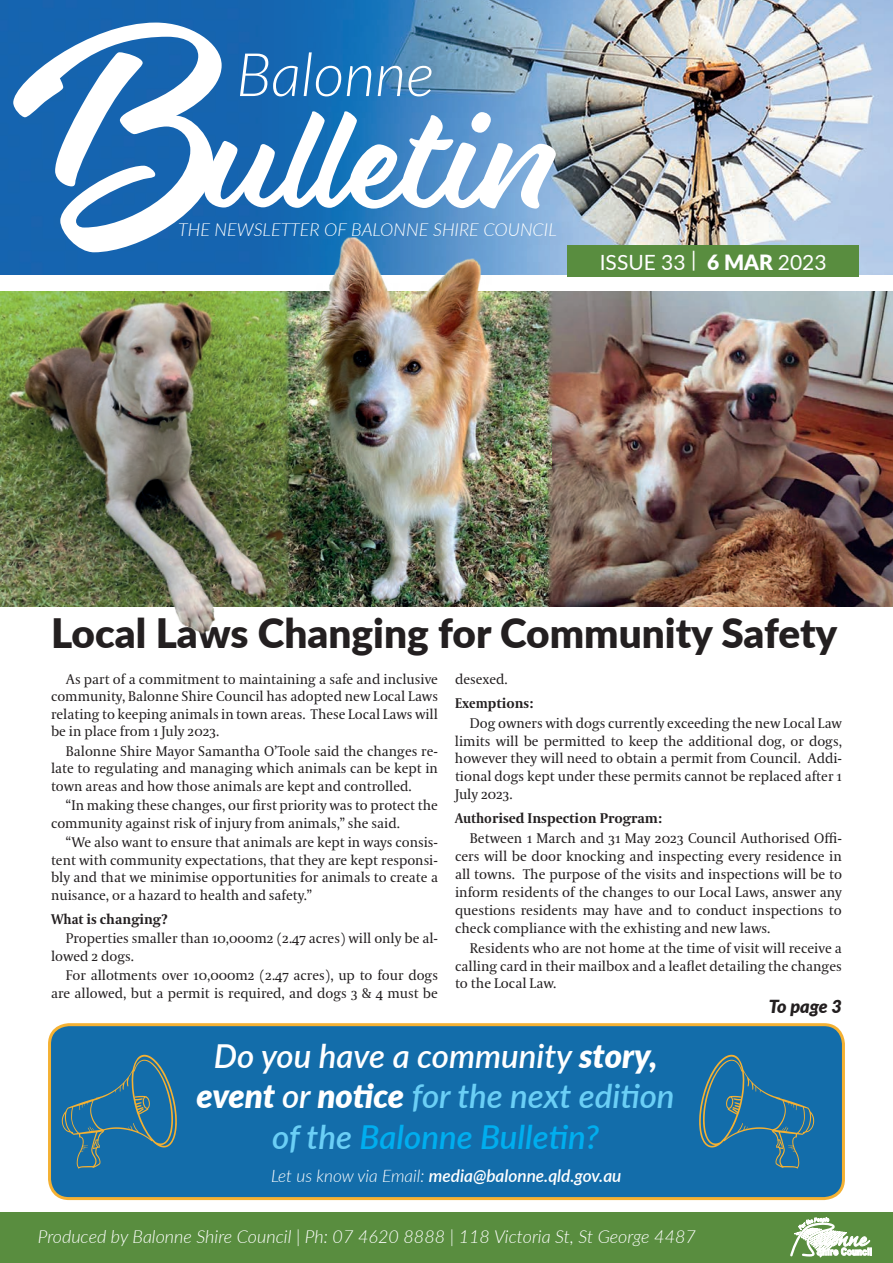
<style>
.page{position:relative;width:893px;height:1263px;background:#fff}
.page>*{position:absolute;margin:0;border:0;box-sizing:border-box;transform-origin:0 0}
.t1{font:150px "Eds Market Main Script";color:#fff}
.t2{font:italic 300 60px "Lato";color:#fff}
.t3{font:900 40.5px "Lato";color:#231f20}
.t4{font:italic 600 33px/40.5px "Lato";color:#6bcff6;text-align:center}
.t5{font:21px "Lato";color:#fff}
.t6{font:italic 300 18px "Lato";color:#fff}
.t7{font:italic 900 18px "Lato";letter-spacing:-.005em;color:#231f20}
.t8{font:italic 600 17.25px "Lato";color:#fff}
.t9{font:13.95px/17.5px "Coranto 2";color:#231f20;text-align:justify}
.t10{font:700 13.95px "Coranto 2";color:#231f20;scale:.92 1}
.s1{font-size:225px}
.s2{font-weight:900}
.s3{color:#fff}
.s4{font-weight:900;color:#fff}
.s5{color:#00aeef}
.s6{font-weight:300}
</style>
<div class="page">
<img style="left:0;top:291px;width:282px;height:316px">
<img style="left:554px;top:291px;width:339px;height:316px">
<img style="left:282px;top:291px;width:272px;height:316px">
<div style="left:50px;top:1025px;width:793px;height:173px;background:#136daa;border-radius:20px"></div>
<div style="left:48px;top:1023px;width:797px;height:177px;border:3px solid #f4b133;border-radius:20px"></div>
<svg style="left:62px;top:1055px;width:115px;height:113px"></svg>
<svg style="left:699px;top:1055px;width:115px;height:113px"></svg>
<img style="left:128px;top:539px;width:236px;height:95px">
<img style="left:0;top:0;width:893px;height:274px">
<div style="left:0;top:1212px;width:893px;height:51px;background:#598d3f"></div>
<svg style="left:790px;top:1217px;width:82px;height:40px"></svg>
<div style="left:567px;top:245px;width:292px;height:32px;background:#598d3f"></div>
<img style="left:285px;top:228px;width:267px;height:240px">
<h1 class="t1" style="left:13px;top:67px;width:546px"><span class="s1">B</span>ulletin</h1>
<h2 class="t2" style="left:236px;top:33px;width:200px">Balonne</h2>
<p class="t6" style="left:178px;top:217px;width:380px">THE NEWSLETTER OF BALONNE SHIRE COUNCIL</p>
<h3 class="t5" style="left:600px;top:247px;width:228px">ISSUE 33 | <span class="s2">6 MAR</span> 2023</h3>
<h3 class="t3" style="left:51px;top:602px;width:788px">Local Laws Changing for Community Safety</h3>
<p class="t9" style="left:51px;top:670px;width:388px;text-indent:15px">As part of a commitment to maintaining a safe and inclusive community, Balonne Shire Council has adopted new Local Laws relating to keeping animals in town areas. These Local Laws will be in place from 1 July 2023.</p>
<p class="t9" style="left:51px;top:743px;width:388px;text-indent:15px">Balonne Shire Mayor Samantha O’Toole said the changes re&shy;late to regulating and managing which animals can be kept in town areas and how those animals are kept and controlled.</p>
<p class="t9" style="left:51px;top:797px;width:388px;text-indent:15px">“In making these changes, our first priority was to protect the community against risk of injury from animals,” she said.</p>
<p class="t9" style="left:51px;top:834px;width:388px;text-indent:15px">“We also want to ensure that animals are kept in ways consis&shy;tent with community expectations, that they are kept responsi&shy;bly and that we minimise opportunities for animals to create a nuisance, or a hazard to health and safety.”</p>
<p class="t10" style="left:51px;top:910px;width:128px">What is changing?</p>
<p class="t9" style="left:51px;top:930px;width:388px;text-indent:15px">Properties smaller than 10,000m2 (2.47 acres) will only be al&shy;lowed 2 dogs.</p>
<p class="t9" style="left:51px;top:967px;width:388px;text-align:right">For allotments over 10,000m2 (2.47 acres), up to four dogs are allowed, but a permit is required, and dogs 3 &amp; 4 must be</p>
<p class="t9" style="left:455px;top:670px;width:54px">desexed.</p>
<p class="t10" style="left:455px;top:694px;width:87px">Exemptions:</p>
<p class="t9" style="left:455px;top:715px;width:388px;text-indent:15px">Dog owners with dogs currently exceeding the new Local Law limits will be permitted to keep the additional dog, or dogs, however they will need to obtain a permit from Council. Addi&shy;tional dogs kept under these permits cannot be replaced after 1<br>July 2023.</p>
<p class="t10" style="left:455px;top:810px;width:226px">Authorised Inspection Program:</p>
<p class="t9" style="left:455px;top:830px;width:388px;text-indent:15px">Between 1 March and 31 May 2023 Council Authorised Offi&shy;cers will be door knocking and inspecting every residence in all towns. The purpose of the visits and inspections will be to inform residents of the changes to our Local Laws, answer any questions residents may have and to conduct inspections to check compliance with the exhisting and new laws.</p>
<p class="t9" style="left:455px;top:939px;width:388px;text-indent:15px">Residents who are not home at the time of visit will receive a calling card in their mailbox and a leaflet detailing the changes to the Local Law.</p>
<p class="t7" style="left:769px;top:993px;width:75px">To page 3</p>
<h3 class="t4" style="left:197px;top:1034px;width:480px"><span class="s3">Do you have a community</span> <span class="s4">story, event</span> <span class="s3">or</span> <span class="s4">notice</span> for the next edition of the <span class="s5">Balonne Bulletin?</span></h3>
<p class="t8" style="left:271px;top:1163px;width:352px"><span class="s6">Let us know via Email:</span> media@balonne.qld.gov.au</p>
<p class="t6" style="left:38px;top:1224px;width:660px">Produced by Balonne Shire Council | Ph: 07 4620 8888 | 118 Victoria St, St George 4487</p>
</div>
